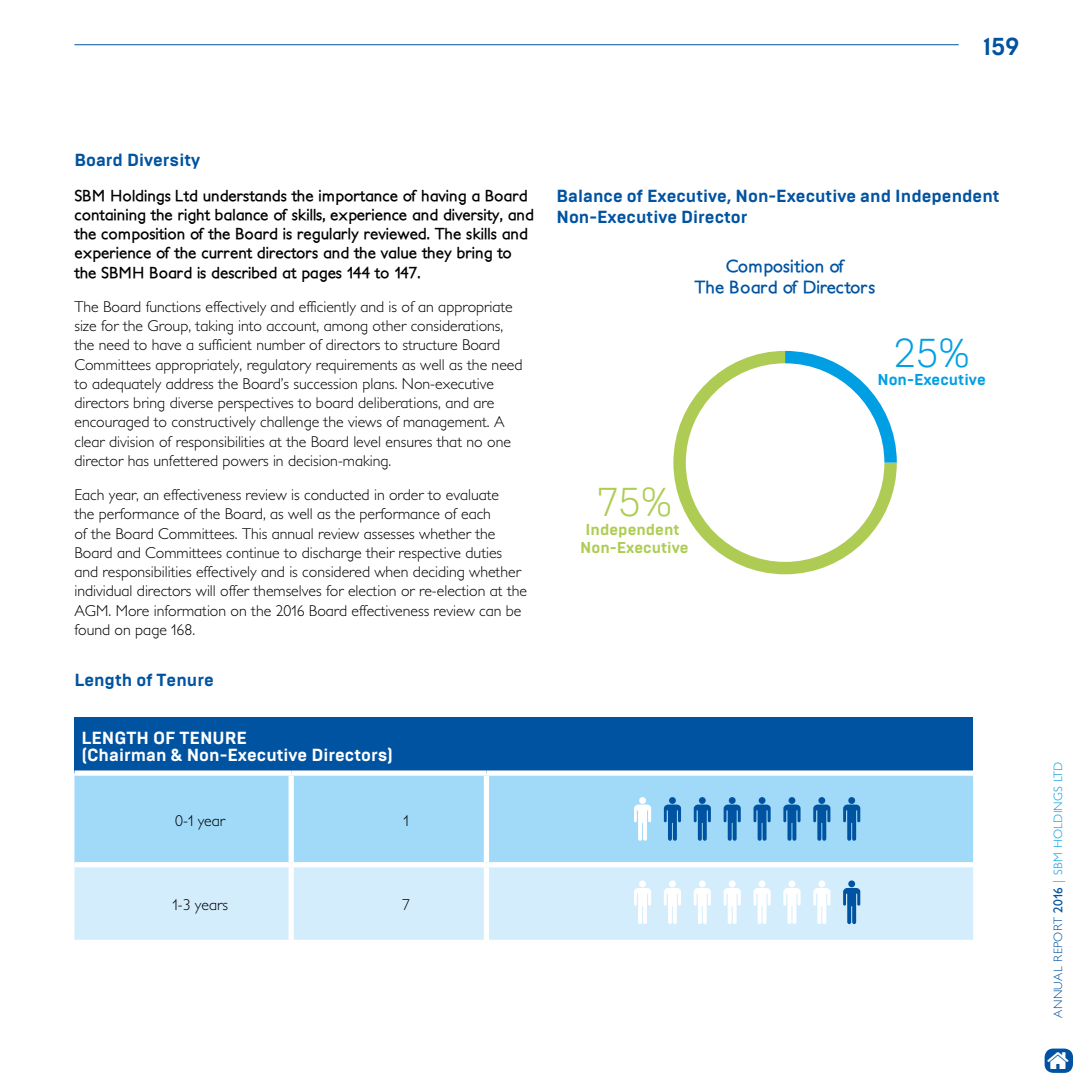
<style>
.page{position:relative;width:1092px;height:1092px;background:#fff}
.page>*{position:absolute;margin:0;border:0;box-sizing:border-box;transform-origin:0 0}
.t1{font:300 40.25px "Brutal Type";color:#009fe3}
.t2{font:300 40.25px "Brutal Type";color:#aecc53}
.t3{font:700 24.5px "Brutal Type";color:#0053a1}
.t4{font:700 17.5px/21px "Brutal Type";color:#0053a1}
.t5{font:700 17.5px/17.5px "Brutal Type";color:#fff}
.t6{font:700 17.5px/21px "Petita";color:#0053a1;text-align:center}
.t7{font:300 15.75px/19.2px "Petita";color:#000}
.t8{font:700 15.75px/19.2px "Petita";color:#000}
.t9{font:700 15.75px/18.9px "Brutal Type";color:#aecc53;text-align:center}
.t10{font:700 15.75px "Brutal Type";color:#009fe3}
.t11{font:300 12.25px "Petita";letter-spacing:.02em;color:#009fe3}
.s1{color:#0053a1}
.s2{font-weight:700;color:#0053a1}
</style>
<div class="page">
<svg style="left:673px;top:351px;width:223px;height:223px"></svg>
<svg style="left:785px;top:351px;width:111px;height:111px"></svg>
<div style="left:685px;top:363px;width:199px;height:199px;background:#fff;border-radius:50%"></div>
<div style="left:74px;top:717px;width:899px;height:56px;background:#0053a1"></div>
<div style="left:74px;top:775px;width:899px;height:87px;background:#a1daf8"></div>
<div style="left:74px;top:867px;width:899px;height:72px;background:#d4edfc"></div>
<div style="left:288px;top:775px;width:6px;height:87px;background:#fff"></div>
<div style="left:484px;top:775px;width:5px;height:87px;background:#fff"></div>
<div style="left:288px;top:867px;width:6px;height:72px;background:#fff"></div>
<div style="left:484px;top:867px;width:5px;height:72px;background:#fff"></div>
<div style="left:74px;top:770px;width:217px;height:5px;background:#fff"></div>
<div style="left:291px;top:770px;width:195px;height:5px;background:#fff"></div>
<div style="left:486px;top:770px;width:487px;height:5px;background:#fff"></div>
<svg style="left:634px;top:804px;width:17px;height:36px"></svg>
<div style="left:639px;top:797px;width:7px;height:6px;background:#fff;border-radius:50%"></div>
<svg style="left:663px;top:797px;width:18px;height:43px"></svg>
<svg style="left:693px;top:804px;width:17px;height:36px"></svg>
<svg style="left:698px;top:797px;width:7px;height:6px"></svg>
<svg style="left:723px;top:804px;width:17px;height:36px"></svg>
<div style="left:728px;top:797px;width:7px;height:6px;background:#0053a1;border-radius:50%"></div>
<svg style="left:753px;top:804px;width:17px;height:36px"></svg>
<div style="left:758px;top:797px;width:7px;height:6px;background:#0053a1;border-radius:50%"></div>
<svg style="left:783px;top:804px;width:17px;height:36px"></svg>
<div style="left:788px;top:797px;width:7px;height:6px;background:#0053a1;border-radius:50%"></div>
<svg style="left:813px;top:804px;width:17px;height:36px"></svg>
<div style="left:818px;top:797px;width:7px;height:6px;background:#0053a1;border-radius:50%"></div>
<svg style="left:843px;top:804px;width:17px;height:36px"></svg>
<div style="left:848px;top:797px;width:7px;height:6px;background:#0053a1;border-radius:50%"></div>
<svg style="left:634px;top:887px;width:17px;height:37px"></svg>
<div style="left:639px;top:880px;width:7px;height:7px;background:#fff;border-radius:50%"></div>
<svg style="left:663px;top:887px;width:18px;height:37px"></svg>
<div style="left:669px;top:880px;width:6px;height:7px;background:#fff;border-radius:50%"></div>
<svg style="left:693px;top:887px;width:17px;height:37px"></svg>
<div style="left:698px;top:880px;width:7px;height:7px;background:#fff;border-radius:50%"></div>
<svg style="left:723px;top:887px;width:17px;height:37px"></svg>
<div style="left:728px;top:880px;width:7px;height:7px;background:#fff;border-radius:50%"></div>
<svg style="left:753px;top:887px;width:17px;height:37px"></svg>
<div style="left:758px;top:880px;width:7px;height:7px;background:#fff;border-radius:50%"></div>
<svg style="left:783px;top:887px;width:17px;height:37px"></svg>
<div style="left:788px;top:880px;width:7px;height:7px;background:#fff;border-radius:50%"></div>
<svg style="left:813px;top:887px;width:17px;height:37px"></svg>
<div style="left:818px;top:880px;width:7px;height:7px;background:#fff;border-radius:50%"></div>
<svg style="left:843px;top:887px;width:17px;height:37px"></svg>
<div style="left:848px;top:880px;width:7px;height:7px;background:#0053a1;border-radius:50%"></div>
<hr style="left:74px;top:44px;width:884px;height:1px;background:#0053a1">
<div style="left:1044px;top:1048px;width:28px;height:24px;background:#0053a1;border-radius:9px"></div>
<h2 class="t3" style="left:982px;top:31px;width:38px">159</h2>
<p class="t4" style="left:74px;top:150px;width:127px">Board Diversity</p>
<p class="t8" style="left:74px;top:186px;width:461px">SBM Holdings Ltd understands the importance of having a Board containing the right balance of skills, experience and diversity, and the composition of the Board is regularly reviewed. The skills and experience of the current directors and the value they bring to the SBMH Board is described at pages 144 to 147.</p>
<p class="t7" style="left:74px;top:297px;width:449px">The Board functions effectively and efficiently and is of an appropriate size for the Group, taking into account, among other considerations, the need to have a sufficient number of directors to structure Board Committees appropriately, regulatory requirements as well as the need to adequately address the Board’s succession plans. Non-executive directors bring diverse perspectives to board deliberations, and are encouraged to constructively challenge the views of management. A clear division of responsibilities at the Board level ensures that no one director has unfettered powers in decision-making.</p>
<p class="t7" style="left:74px;top:485px;width:454px">Each year, an effectiveness review is conducted in order to evaluate<br>the performance of the Board, as well as the performance of each<br>of the Board Committees. This annual review assesses whether the Board and Committees continue to discharge their respective duties and responsibilities effectively and is considered when deciding whether individual directors will offer themselves for election or re-election at the AGM. More information on the 2016 Board effectiveness review can be found on page 168.</p>
<p class="t4" style="left:74px;top:669px;width:141px">Length of Tenure</p>
<p class="t5" style="left:81px;top:728px;width:313px">LENGTH OF TENURE<br>(Chairman &amp; Non-Executive Directors)</p>
<p class="t7" style="left:175px;top:811px;width:51px">0-1 year</p>
<p class="t7" style="left:403px;top:811px;width:7px">1</p>
<p class="t4" style="left:556px;top:186px;width:444px">Balance of Executive, Non-Executive and Independent<br>Non-Executive Director</p>
<p class="t6" style="left:694px;top:256px;width:182px">Composition of<br>The Board of Directors</p>
<h1 class="t2" style="left:597px;top:478px;width:76px">75%</h1>
<p class="t9" style="left:580px;top:519px;width:110px">Independent<br>Non-Executive</p>
<h1 class="t1" style="left:893px;top:328px;width:77px">25%</h1>
<p class="t10" style="left:877px;top:370px;width:110px">Non-Executive</p>
<p class="t7" style="left:172px;top:895px;width:57px">1-3 years</p>
<p class="t7" style="left:402px;top:895px;width:9px">7</p>
<p class="t11" style="left:1050px;top:1017px;width:257px;rotate:-90deg"><span class="s1">ANNUAL REPORT</span> <span class="s2">2016</span> | SBM HOLDINGS LTD</p>
</div>
